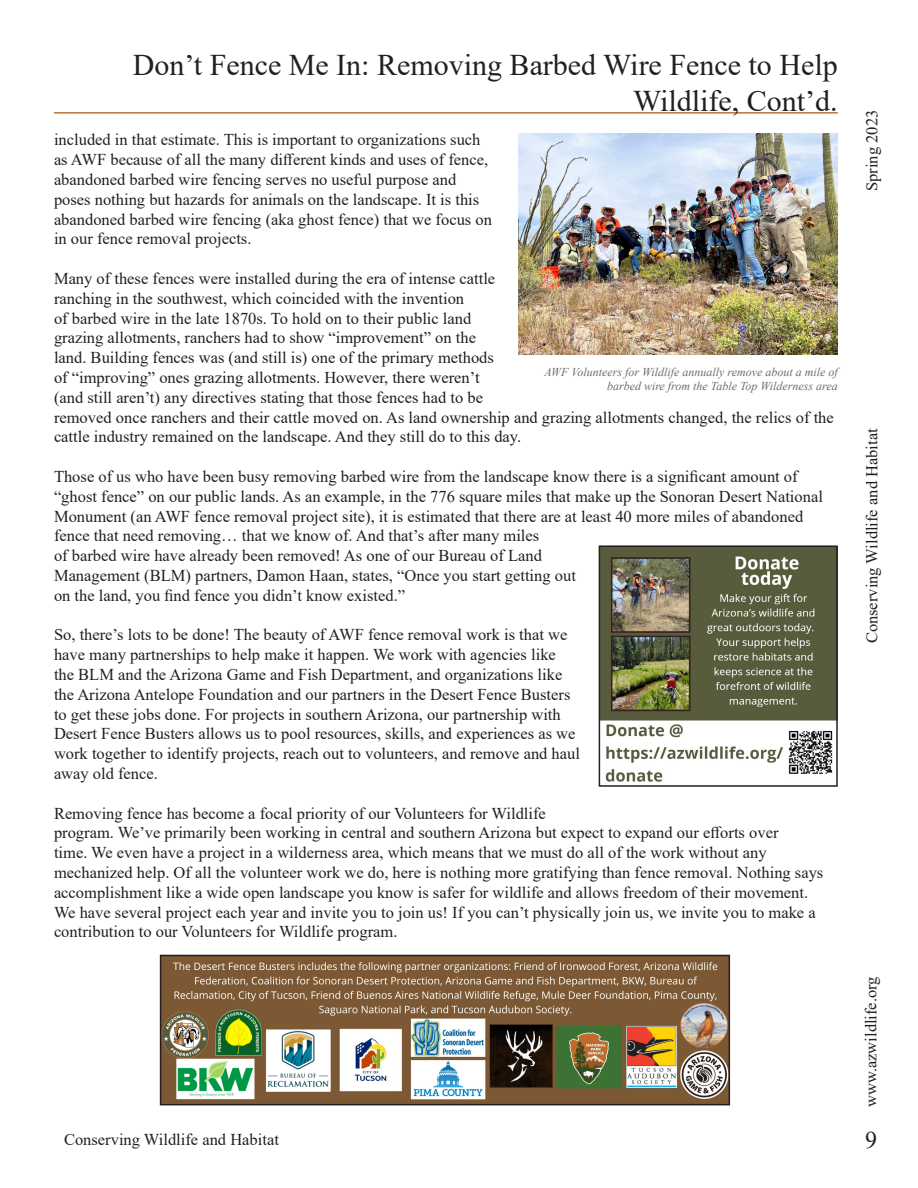
<style>
.page{position:relative;width:918px;height:1188px;background:#fff}
.page>*{position:absolute;margin:0;border:0;box-sizing:border-box;transform-origin:0 0}
.t1{font:30px/36px "Times New Roman";color:#231f20;text-align:right}
.t2{font:24px "Times New Roman";color:#231f20}
.t3{font:16.5px/19.8px "Times New Roman";color:#231f20}
.t4{font:italic 12px/14.4px "Times New Roman";color:#6c6d70;text-align:right}
</style>
<div class="page">
<hr style="left:54px;top:112px;width:784px;height:2px;background:#b97331">
<img style="left:602px;top:548px;width:233px;height:234px">
<div style="left:599px;top:545px;width:239px;height:242px;border:2px solid #231f20"></div>
<img style="left:163px;top:958px;width:564px;height:144px">
<div style="left:160px;top:955px;width:570px;height:150px;border:2px solid #231f20"></div>
<img style="left:518px;top:134px;width:320px;height:220px">
<p class="t1" style="left:133px;top:46px;width:707px">Don’t Fence Me In: Removing Barbed Wire Fence to Help<br>Wildlife, Cont’d.</p>
<p class="t3" style="left:54px;top:129px;width:440px">included in that estimate. This is important to organizations such as AWF because of all the many different kinds and uses of fence, abandoned barbed wire fencing serves no useful purpose and poses nothing but hazards for animals on the landscape. It is this abandoned barbed wire fencing (aka ghost fence) that we focus on in our fence removal projects.</p>
<p class="t3" style="left:54px;top:268px;width:781px">Many of these fences were installed during the era of intense cattle<br>ranching in the southwest, which coincided with the invention<br>of barbed wire in the late 1870s. To hold on to their public land<br>grazing allotments, ranchers had to show “improvement” on the<br>land. Building fences was (and still is) one of the primary methods<br>of “improving” ones grazing allotments. However, there weren’t<br>(and still aren’t) any directives stating that those fences had to be<br>removed once ranchers and their cattle moved on. As land ownership and grazing allotments changed, the relics of the cattle industry remained on the landscape. And they still do to this day.</p>
<p class="t3" style="left:54px;top:466px;width:770px">Those of us who have been busy removing barbed wire from the landscape know there is a significant amount of “ghost fence” on our public lands. As an example, in the 776 square miles that make up the Sonoran Desert National Monument (an AWF fence removal project site), it is estimated that there are at least 40 more miles of abandoned fence that need removing… that we know of. And that’s after many miles<br>of barbed wire have already been removed! As one of our Bureau of Land<br>Management (BLM) partners, Damon Haan, states, “Once you start getting out<br>on the land, you find fence you didn’t know existed.”</p>
<p class="t3" style="left:54px;top:624px;width:528px">So, there’s lots to be done! The beauty of AWF fence removal work is that we have many partnerships to help make it happen. We work with agencies like the BLM and the Arizona Game and Fish Department, and organizations like the Arizona Antelope Foundation and our partners in the Desert Fence Busters to get these jobs done. For projects in southern Arizona, our partnership with Desert Fence Busters allows us to pool resources, skills, and experiences as we work together to identify projects, reach out to volunteers, and remove and haul away old fence.</p>
<p class="t3" style="left:54px;top:803px;width:771px">Removing fence has become a focal priority of our Volunteers for Wildlife<br>program. We’ve primarily been working in central and southern Arizona but expect to expand our efforts over<br>time. We even have a project in a wilderness area, which means that we must do all of the work without any mechanized help. Of all the volunteer work we do, here is nothing more gratifying than fence removal. Nothing says accomplishment like a wide open landscape you know is safer for wildlife and allows freedom of their movement.<br>We have several project each year and invite you to join us! If you can’t physically join us, we invite you to make a contribution to our Volunteers for Wildlife program.</p>
<p class="t4" style="left:544px;top:365px;width:295px">AWF Volunteers for Wildlife annually remove about a mile of barbed wire from the Table Top Wilderness area</p>
<p class="t3" style="left:64px;top:1129px;width:216px">Conserving Wildlife and Habitat</p>
<p class="t3" style="left:862px;top:191px;width:83px;rotate:-90deg">Spring 2023</p>
<p class="t3" style="left:862px;top:643px;width:216px;rotate:-90deg">Conserving Wildlife and Habitat</p>
<p class="t3" style="left:861px;top:1107px;width:132px;rotate:-90deg">www.azwildlife.org</p>
<p class="t2" style="left:865px;top:1123px;width:13px">9</p>
</div>
